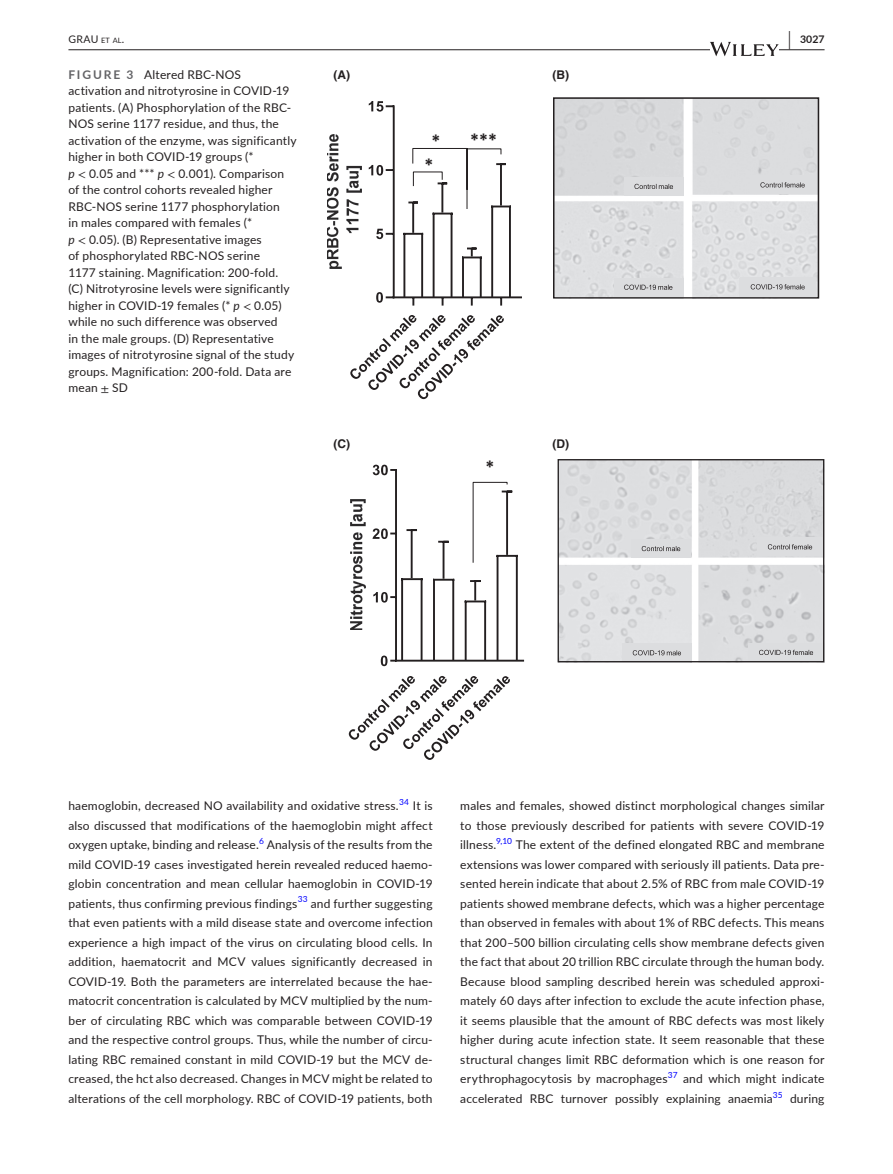
<style>
.page{position:relative;width:893px;height:1174px;background:#fff}
.page>*{position:absolute;margin:0;border:0;box-sizing:border-box;transform-origin:0 0}
.t1{font:700 18px/24.9px "Calibri";color:#231f20}
.t2{font:12px/19.5px "Lato";letter-spacing:.015em;color:#231f20;text-align:justify}
.t3{font:700 12px "Helvetica";color:#231f20}
.t4{font:10.5px "Lato";color:#231f20}
.t5{font:700 10.5px "Lato";color:#231f20}
.t6{font:8.4px "Lato";color:#00f}
.s1{font-size:7.35px}
.s2{font-size:19.5px}
.s3{font-weight:700;color:#636366}
.s4{font-style:italic}
.s5{font-family:"STIX"}
</style>
<div class="page">
<hr style="left:68px;top:49px;width:756px;height:1px;background:#231f20">
<svg style="left:710px;top:42px;width:69px;height:14px"></svg>
<img style="left:350px;top:500px;width:15px;height:130px">
<svg style="left:349px;top:676px;width:161px;height:84px"></svg>
<hr style="left:395px;top:659px;width:129px;height:2px;background:#231f20">
<svg style="left:372px;top:465px;width:148px;height:201px"></svg>
<svg style="left:350px;top:315px;width:154px;height:84px"></svg>
<hr style="left:393px;top:296px;width:129px;height:2px;background:#231f20">
<svg style="left:369px;top:101px;width:144px;height:204px"></svg>
<svg style="left:558px;top:459px;width:266px;height:203px;background:#d9dadb"></svg>
<svg style="left:553px;top:97px;width:266px;height:201px;background:#d9dadc"></svg>
<div style="left:739px;top:278px;width:77px;height:19px;background:#dcdddf"></div>
<div style="left:614px;top:278px;width:69px;height:19px;background:#dcdddf"></div>
<svg style="left:624px;top:284px;width:48px;height:6px"></svg>
<div style="left:740px;top:277px;width:76px;height:19px;background:#dcdddf"></div>
<svg style="left:751px;top:284px;width:54px;height:6px"></svg>
<div style="left:624px;top:177px;width:60px;height:19px;background:#dcdddf"></div>
<svg style="left:634px;top:184px;width:39px;height:5px"></svg>
<div style="left:750px;top:176px;width:66px;height:18px;background:#dcdddf"></div>
<svg style="left:760px;top:182px;width:45px;height:5px"></svg>
<img style="left:327px;top:135px;width:34px;height:133px">
<p class="t4" style="left:68px;top:31px;width:57px">GRAU <span class="s1">et al</span>.</p>
<p class="t5" style="left:789px;top:31px;width:37px"><span class="s2">|</span> 3027</p>
<p class="t2" style="left:68px;top:66px;width:230px;line-height:16.5px;text-align:left"><span class="s3">FIGURE 3</span> Altered RBC-NOS activation and nitrotyrosine in COVID-19 patients. (A) Phosphorylation of the RBC-NOS serine 1177 residue, and thus, the activation of the enzyme, was significantly higher in both COVID-19 groups (*<br><span class="s4">p</span> <span class="s5">&lt;</span> 0.05 and *** <span class="s4">p</span> <span class="s5">&lt;</span> 0.001). Comparison of the control cohorts revealed higher RBC-NOS serine 1177 phosphorylation<br>in males compared with females (*<br><span class="s4">p</span> <span class="s5">&lt;</span> 0.05). (B) Representative images<br>of phosphorylated RBC-NOS serine<br>1177 staining. Magnification: 200-fold.<br>(C) Nitrotyrosine levels were significantly higher in COVID-19 females (* <span class="s4">p</span> <span class="s5">&lt;</span> 0.05) while no such difference was observed<br>in the male groups. (D) Representative images of nitrotyrosine signal of the study groups. Magnification: 200-fold. Data are mean <span class="s5">±</span> SD</p>
<p class="t3" style="left:333px;top:68px;width:18px">(A)</p>
<h1 class="t1" style="left:425px;top:128px;width:74px;text-indent:7px">* *** *</h1>
<p class="t3" style="left:552px;top:68px;width:18px">(B)</p>
<p class="t3" style="left:333px;top:436px;width:18px">(C)</p>
<p class="t3" style="left:552px;top:436px;width:18px">(D)</p>
<h1 class="t1" style="left:485px;top:454px;width:10px">*</h1>
<p class="t2" style="left:68px;top:795px;width:332px">haemoglobin, decreased NO availability and oxidative stress.</p>
<p class="t6" style="left:399px;top:796px;width:12px">34</p>
<p class="t2" style="left:68px;top:795px;width:366px;text-indent:344px">It is also discussed that modifications of the haemoglobin might affect oxygen uptake, binding and release.</p>
<p class="t6" style="left:259px;top:835px;width:6px">6</p>
<p class="t2" style="left:68px;top:834px;width:366px;text-indent:198px">Analysis of the results from the mild COVID-19 cases investigated herein revealed reduced haemo&shy;globin concentration and mean cellular haemoglobin in COVID-19 patients, thus confirming previous findings</p>
<p class="t6" style="left:298px;top:893px;width:11px">33</p>
<p class="t2" style="left:68px;top:893px;width:366px;text-indent:242px">and further suggesting that even patients with a mild disease state and overcome infection experience a high impact of the virus on circulating blood cells. In addition, haematocrit and MCV values significantly decreased in COVID-19. Both the parameters are interrelated because the hae&shy;matocrit concentration is calculated by MCV multiplied by the num&shy;ber of circulating RBC which was comparable between COVID-19 and the respective control groups. Thus, while the number of circu&shy;lating RBC remained constant in mild COVID-19 but the MCV de&shy;creased, the hct also decreased. Changes in MCV might be related to alterations of the cell morphology. RBC of COVID-19 patients, both</p>
<p class="t2" style="left:460px;top:795px;width:366px">males and females, showed distinct morphological changes similar to those previously described for patients with severe COVID-19 illness.</p>
<p class="t6" style="left:496px;top:835px;width:17px">9,10</p>
<p class="t2" style="left:460px;top:834px;width:366px;text-indent:55px">The extent of the defined elongated RBC and membrane extensions was lower compared with seriously ill patients. Data pre&shy;sented herein indicate that about 2.5% of RBC from male COVID-19 patients showed membrane defects, which was a higher percentage than observed in females with about 1% of RBC defects. This means that 200–500 billion circulating cells show membrane defects given the fact that about 20 trillion RBC circulate through the human body.<br>Because blood sampling described herein was scheduled approxi&shy;mately 60 days after infection to exclude the acute infection phase, it seems plausible that the amount of RBC defects was most likely higher during acute infection state. It seem reasonable that these structural changes limit RBC deformation which is one reason for erythrophagocytosis by macrophages<sup>37</sup> and which might indicate accelerated RBC turnover possibly explaining anaemia<sup>35</sup> during</p>
</div>
